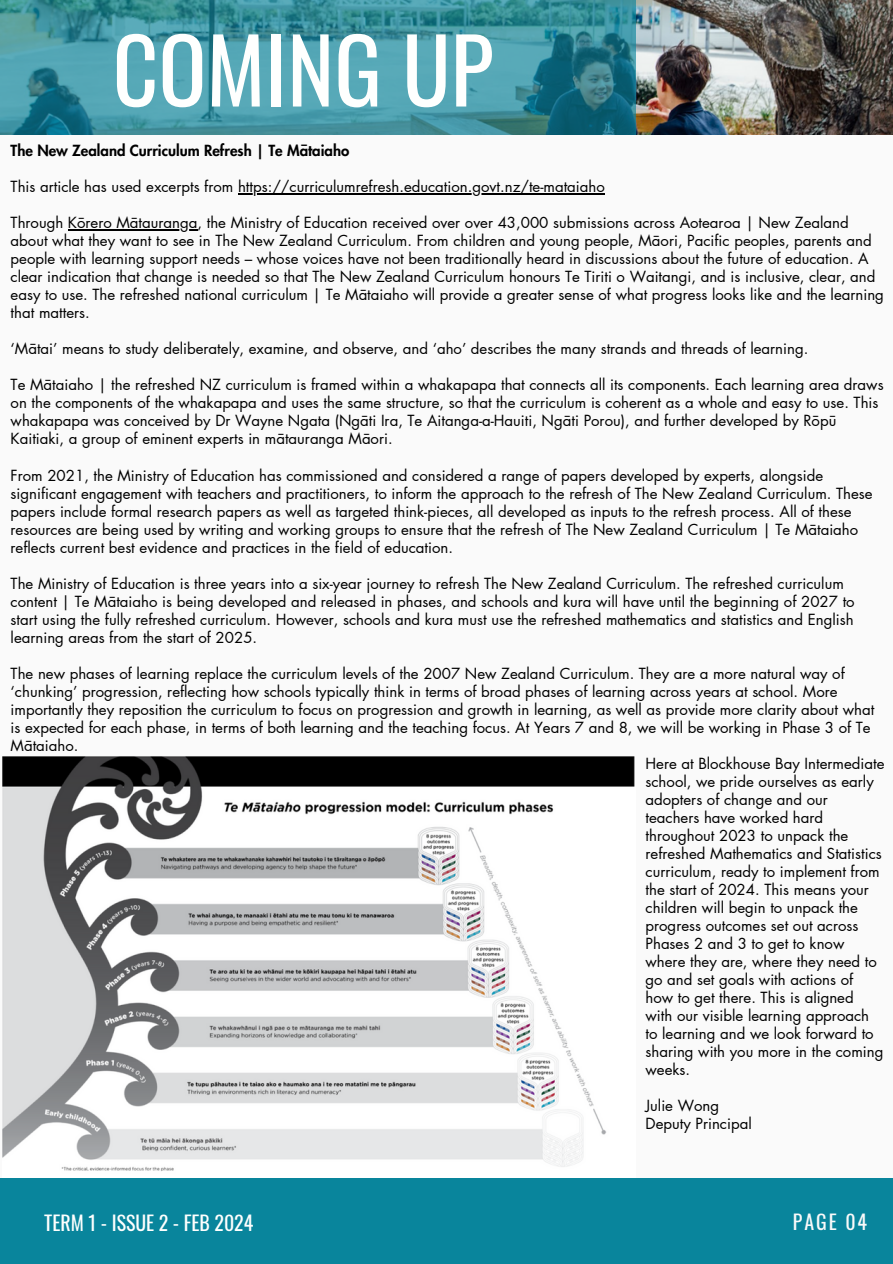
<style>
.page{position:relative;width:893px;height:1264px;background:#fff}
.page>*{position:absolute;margin:0;border:0;box-sizing:border-box;transform-origin:0 0}
.t1{font:88.95px "Oswald";color:#fefffe}
.t2{font:19.8px "Oswald";color:#fefffe}
.t3{font:19.8px "Oswald";letter-spacing:.1em;color:#fafafa}
.t4{font:15px/18px "Futura LT Pro";color:#000}
.t5{font:800 15px "Futura LT Pro";color:#000}
</style>
<div class="page">
<div style="left:0;top:0;width:892px;height:1263px;background:#fafafa"></div>
<div style="left:0;top:1177px;width:892px;height:86px;background:#09859c"></div>
<img style="left:635px;top:0;width:257px;height:134px">
<svg style="left:0;top:0;width:635px;height:135px"></svg>
<hr style="left:238px;top:193px;width:367px;height:2px;background:#000">
<hr style="left:68px;top:229px;width:129px;height:2px;background:#000">
<img style="left:3px;top:756px;width:632px;height:415px">
<p class="t1" style="left:113px;top:0;width:382px">COMING UP</p>
<h1 class="t5" style="left:11px;top:144px;width:340px">The New Zealand Curriculum Refresh | Te Mātaiaho</h1>
<h3 class="t4" style="left:11px;top:178px;width:595px">This article has used excerpts from https://curriculumrefresh.education.govt.nz/te-mataiaho</h3>
<p class="t4" style="left:11px;top:214px;width:839px">Through Kōrero Mātauranga, the Ministry of Education received over over 43,000 submissions across Aotearoa | New Zealand</p>
<p class="t4" style="left:11px;top:232px;width:874px">about what they want to see in The New Zealand Curriculum. From children and young people, Māori, Pacific peoples, parents and people with learning support needs – whose voices have not been traditionally heard in discussions about the future of education. A clear indication that change is needed so that The New Zealand Curriculum honours Te Tiriti o Waitangi, and is inclusive, clear, and easy to use. The refreshed national curriculum | Te Mātaiaho will provide a greater sense of what progress looks like and the learning that matters.</p>
<p class="t4" style="left:11px;top:340px;width:799px">‘Mātai’ means to study deliberately, examine, and observe, and ‘aho’ describes the many strands and threads of learning.</p>
<p class="t4" style="left:11px;top:376px;width:874px">Te Mātaiaho | the refreshed NZ curriculum is framed within a whakapapa that connects all its components. Each learning area draws on the components of the whakapapa and uses the same structure, so that the curriculum is coherent as a whole and easy to use. This whakapapa was conceived by Dr Wayne Ngata (Ngāti Ira, Te Aitanga-a-Hauiti, Ngāti Porou), and further developed by Rōpū Kaitiaki, a group of eminent experts in mātauranga Māori.</p>
<p class="t4" style="left:11px;top:466px;width:863px">From 2021, the Ministry of Education has commissioned and considered a range of papers developed by experts, alongside significant engagement with teachers and practitioners, to inform the approach to the refresh of The New Zealand Curriculum. These papers include formal research papers as well as targeted think-pieces, all developed as inputs to the refresh process. All of these resources are being used by writing and working groups to ensure that the refresh of The New Zealand Curriculum | Te Mātaiaho reflects current best evidence and practices in the field of education.</p>
<p class="t4" style="left:11px;top:574px;width:845px">The Ministry of Education is three years into a six-year journey to refresh The New Zealand Curriculum. The refreshed curriculum content | Te Mātaiaho is being developed and released in phases, and schools and kura will have until the beginning of 2027 to start using the fully refreshed curriculum. However, schools and kura must use the refreshed mathematics and statistics and English learning areas from the start of 2025.</p>
<p class="t4" style="left:11px;top:664px;width:865px">The new phases of learning replace the curriculum levels of the 2007 New Zealand Curriculum. They are a more natural way of ‘chunking’ progression, reflecting how schools typically think in terms of broad phases of learning across years at school. More importantly they reposition the curriculum to focus on progression and growth in learning, as well as provide more clarity about what is expected for each phase, in terms of both learning and the teaching focus. At Years 7 and 8, we will be working in Phase 3 of Te Mātaiaho.</p>
<p class="t4" style="left:645px;top:755px;width:240px">Here at Blockhouse Bay Intermediate school, we pride ourselves as early adopters of change and our teachers have worked hard throughout 2023 to unpack the refreshed Mathematics and Statistics curriculum, ready to implement from the start of 2024. This means your children will begin to unpack the progress outcomes set out across<br>Phases 2 and 3 to get to know where they are, where they need to go and set goals with actions of how to get there. This is aligned<br>with our visible learning approach to learning and we look forward to sharing with you more in the coming weeks.</p>
<h2 class="t4" style="left:645px;top:1097px;width:75px">Julie Wong</h2>
<h2 class="t4" style="left:645px;top:1115px;width:108px">Deputy Principal</h2>
<p class="t2" style="left:44px;top:1206px;width:210px">TERM 1 - ISSUE 2 - FEB 2024</p>
<p class="t3" style="left:792px;top:1206px;width:76px">PAGE 04</p>
</div>
